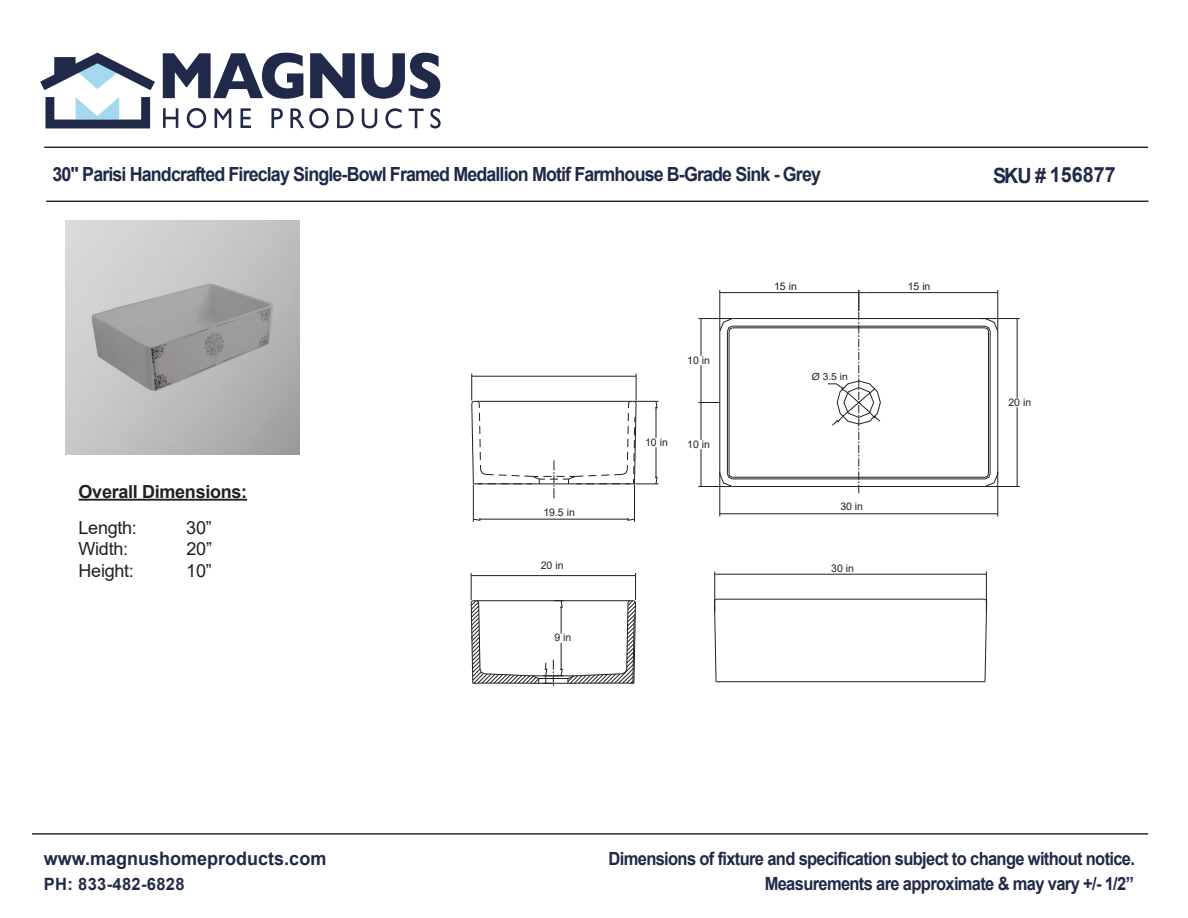
<style>
.page{position:relative;width:1188px;height:918px;background:#fff}
.page>*{position:absolute;margin:0;border:0;box-sizing:border-box;transform-origin:0 0}
.t1{font:700 21px "Arial";color:#212949;scale:.94 1}
.t2{font:700 19.5px "Arial";letter-spacing:-.05em;color:#212949;scale:.92 1}
.t3{font:700 18.6px "Arial";color:#212949}
.t4{font:700 18.15px/24.6px "Arial";letter-spacing:-.04em;color:#212949;text-align:right;scale:.91 1}
.t5{font:18px "Arial";letter-spacing:-.015em;color:#231f20}
.t6{font:700 18px "Arial";letter-spacing:-.015em;color:#231f20}
.t7{font:700 16.95px "Arial";letter-spacing:.02em;color:#212949}
.t8{font:10.5px "Arial";color:#231f20}
.t9{font:9.75px "Arial";color:#231f20;scale:1.05 1}
</style>
<div class="page">
<hr style="left:44px;top:147px;width:1104px;height:1px;background:#252525">
<hr style="left:46px;top:201px;width:1103px;height:1px;background:#252525">
<hr style="left:32px;top:833px;width:1116px;height:2px;background:#252525">
<svg style="left:40px;top:53px;width:115px;height:37px"></svg>
<svg style="left:45px;top:97px;width:105px;height:31px"></svg>
<svg style="left:163px;top:53px;width:140px;height:46px"></svg>
<svg style="left:310px;top:53px;width:45px;height:45px"></svg>
<svg style="left:361px;top:53px;width:79px;height:46px"></svg>
<svg style="left:163px;top:108px;width:15px;height:20px"></svg>
<svg style="left:187px;top:108px;width:19px;height:20px"></svg>
<svg style="left:215px;top:108px;width:16px;height:20px"></svg>
<svg style="left:241px;top:108px;width:10px;height:20px"></svg>
<svg style="left:271px;top:108px;width:12px;height:20px"></svg>
<svg style="left:290px;top:108px;width:39px;height:20px"></svg>
<svg style="left:337px;top:108px;width:17px;height:20px"></svg>
<svg style="left:362px;top:109px;width:15px;height:19px"></svg>
<svg style="left:385px;top:108px;width:17px;height:20px"></svg>
<svg style="left:409px;top:109px;width:15px;height:19px"></svg>
<svg style="left:430px;top:108px;width:11px;height:21px"></svg>
<hr style="left:79px;top:499px;width:168px;height:2px;background:#231f20">
<hr style="left:732px;top:318px;width:253px;height:1px;background:#231f20">
<hr style="left:732px;top:326px;width:253px;height:1px;background:#231f20">
<hr style="left:732px;top:328px;width:253px;height:1px;background:#231f20">
<svg style="left:985px;top:319px;width:13px;height:13px"></svg>
<svg style="left:719px;top:318px;width:14px;height:14px"></svg>
<hr style="left:998px;top:331px;width:1px;height:143px;background:#231f20">
<hr style="left:990px;top:331px;width:1px;height:143px;background:#231f20">
<hr style="left:988px;top:331px;width:1px;height:143px;background:#231f20">
<hr style="left:732px;top:486px;width:253px;height:1px;background:#231f20">
<hr style="left:732px;top:479px;width:253px;height:1px;background:#231f20">
<hr style="left:732px;top:477px;width:253px;height:1px;background:#231f20">
<svg style="left:719px;top:473px;width:14px;height:14px"></svg>
<svg style="left:985px;top:473px;width:13px;height:13px"></svg>
<hr style="left:720px;top:331px;width:1px;height:143px;background:#231f20">
<hr style="left:727px;top:331px;width:1px;height:143px;background:#231f20">
<hr style="left:729px;top:331px;width:1px;height:143px;background:#231f20">
<hr style="left:720px;top:472px;width:1px;height:44px;background:#231f20">
<hr style="left:998px;top:472px;width:1px;height:44px;background:#231f20">
<hr style="left:720px;top:514px;width:278px;height:1px;background:#231f20">
<hr style="left:980px;top:318px;width:40px;height:1px;background:#231f20">
<hr style="left:980px;top:486px;width:40px;height:1px;background:#231f20">
<hr style="left:1017px;top:319px;width:1px;height:79px;background:#231f20">
<hr style="left:1017px;top:407px;width:1px;height:80px;background:#231f20">
<hr style="left:698px;top:486px;width:34px;height:1px;background:#231f20">
<hr style="left:701px;top:409px;width:1px;height:31px;background:#231f20">
<hr style="left:701px;top:449px;width:1px;height:38px;background:#231f20">
<hr style="left:698px;top:318px;width:34px;height:1px;background:#231f20">
<hr style="left:701px;top:365px;width:1px;height:44px;background:#231f20">
<hr style="left:701px;top:319px;width:1px;height:37px;background:#231f20">
<hr style="left:720px;top:290px;width:1px;height:40px;background:#231f20">
<hr style="left:720px;top:292px;width:145px;height:1px;background:#231f20">
<svg style="left:828px;top:290px;width:53px;height:203px"></svg>
<hr style="left:998px;top:290px;width:1px;height:40px;background:#231f20">
<hr style="left:865px;top:292px;width:133px;height:1px;background:#231f20">
<svg style="left:698px;top:402px;width:22px;height:1px"></svg>
<svg style="left:471px;top:573px;width:165px;height:113px"></svg>
<hr style="left:473px;top:485px;width:1px;height:37px;background:#231f20">
<hr style="left:634px;top:485px;width:1px;height:37px;background:#231f20">
<hr style="left:480px;top:519px;width:148px;height:1px;background:#231f20">
<svg style="left:473px;top:518px;width:7px;height:3px"></svg>
<svg style="left:628px;top:518px;width:6px;height:3px"></svg>
<svg style="left:471px;top:374px;width:188px;height:124px"></svg>
<hr style="left:716px;top:681px;width:269px;height:1px;background:#231f20">
<svg style="left:714px;top:598px;width:6px;height:84px"></svg>
<svg style="left:981px;top:598px;width:7px;height:84px"></svg>
<hr style="left:720px;top:599px;width:261px;height:1px;background:#231f20">
<hr style="left:714px;top:572px;width:1px;height:40px;background:#231f20">
<hr style="left:986px;top:572px;width:1px;height:40px;background:#231f20">
<hr style="left:854px;top:574px;width:132px;height:1px;background:#231f20">
<hr style="left:715px;top:574px;width:139px;height:1px;background:#231f20">
<img style="left:65px;top:221px;width:235px;height:234px">
<p class="t2" style="left:52px;top:160px;width:837px">30" Parisi Handcrafted Fireclay Single-Bowl Framed Medallion Motif Farmhouse B-Grade Sink - Grey</p>
<p class="t6" style="left:79px;top:479px;width:170px">Overall Dimensions:</p>
<p class="t5" style="left:79px;top:515px;width:60px">Length:</p>
<p class="t5" style="left:186px;top:515px;width:27px">30”</p>
<p class="t5" style="left:79px;top:537px;width:51px">Width:</p>
<p class="t5" style="left:187px;top:537px;width:27px">20”</p>
<p class="t5" style="left:79px;top:558px;width:57px">Height:</p>
<p class="t5" style="left:186px;top:558px;width:27px">10”</p>
<p class="t8" style="left:543px;top:506px;width:33px">19.5 in</p>
<p class="t8" style="left:687px;top:353px;width:24px">10 in</p>
<p class="t8" style="left:645px;top:436px;width:24px">10 in</p>
<p class="t8" style="left:687px;top:437px;width:24px">10 in</p>
<p class="t8" style="left:774px;top:279px;width:24px">15 in</p>
<p class="t8" style="left:908px;top:279px;width:24px">15 in</p>
<p class="t9" style="left:812px;top:370px;width:36px">Ø 3.5 in</p>
<p class="t8" style="left:840px;top:499px;width:24px">30 in</p>
<p class="t8" style="left:541px;top:558px;width:24px">20 in</p>
<p class="t8" style="left:831px;top:561px;width:24px">30 in</p>
<p class="t8" style="left:554px;top:631px;width:18px">9 in</p>
<p class="t1" style="left:993px;top:160px;width:132px">SKU # 156877</p>
<p class="t8" style="left:1008px;top:395px;width:24px">20 in</p>
<p class="t3" style="left:44px;top:846px;width:284px">www.magnushomeproducts.com</p>
<p class="t7" style="left:44px;top:872px;width:142px">PH: 833-482-6828</p>
<p class="t4" style="left:609px;top:847px;width:580px">Dimensions of fixture and specification subject to change without notice.<br>Measurements are approximate &amp; may vary +/- 1/2”</p>
</div>
